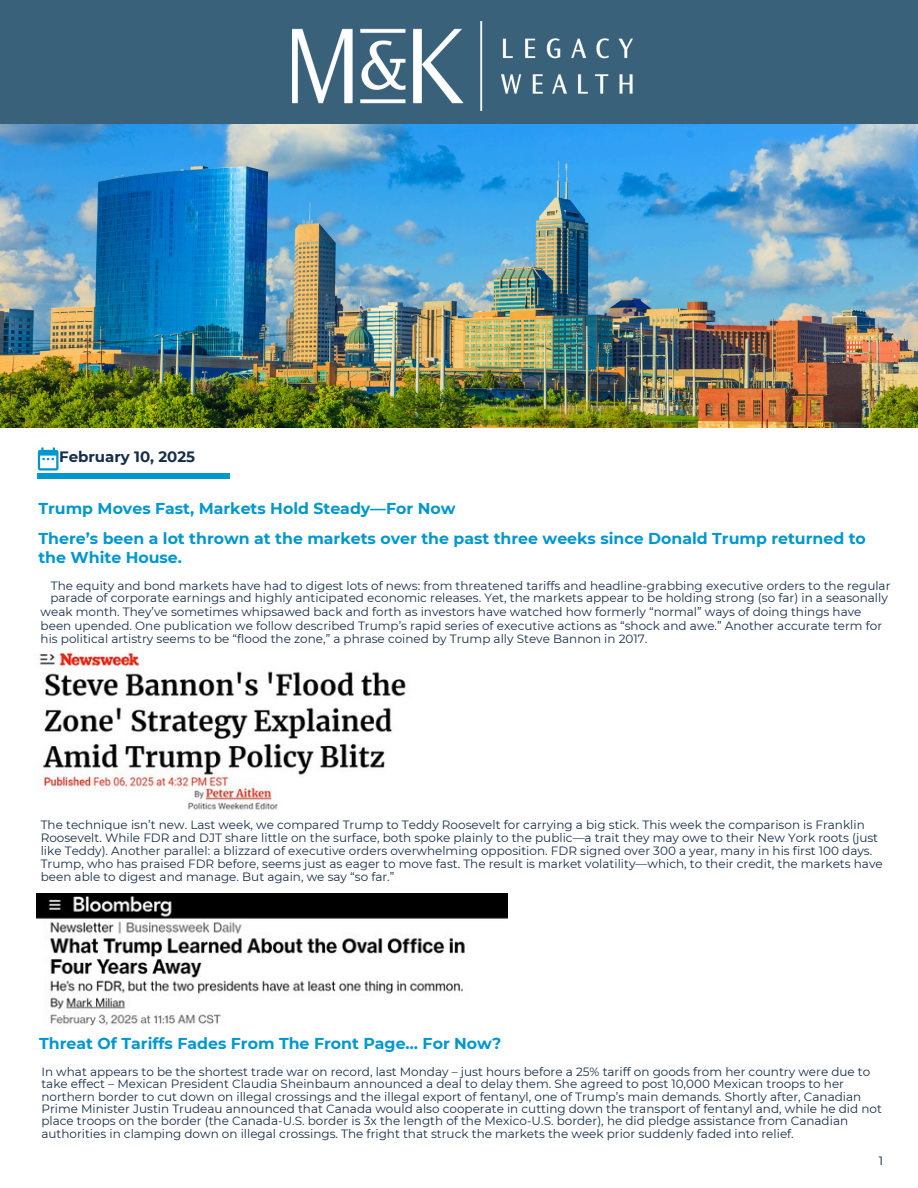
<style>
.page{position:relative;width:918px;height:1188px;background:#fff}
.page>*{position:absolute;margin:0;border:0;box-sizing:border-box;transform-origin:0 0}
.t1{font:700 15.75px/30.3px "Montserrat";color:#0097ce}
.t2{font:700 15px "Montserrat";color:#162d4a}
.t3{font:12px/12.3px "Montserrat";color:#152d4a}
.t4{font:12px "Montserrat";color:#00182f}
</style>
<div class="page">
<svg style="left:38px;top:448px;width:21px;height:23px"></svg>
<hr style="left:38px;top:474px;width:192px;height:4px;background:#0097ce">
<img style="left:39px;top:651px;width:367px;height:159px">
<img style="left:36px;top:893px;width:472px;height:133px">
<div style="left:0;top:0;width:918px;height:332px;background:#3a617a"></div>
<img style="left:292px;top:22px;width:340px;height:89px">
<img style="left:0;top:125px;width:918px;height:303px">
<p class="t2" style="left:59px;top:448px;width:138px">February 10, 2025</p>
<p class="t1" style="left:38px;top:493px;width:829px">Trump Moves Fast, Markets Hold Steady—For Now<br>There’s been a lot thrown at the markets over the past three weeks since Donald Trump returned to</p>
<p class="t1" style="left:38px;top:543px;width:145px">the White House.</p>
<p class="t3" style="left:50px;top:580px;width:842px">The equity and bond markets have had to digest lots of news: from threatened tariffs and headline-grabbing executive orders to the regular parade of corporate earnings and highly anticipated economic releases. Yet, the markets appear to be holding strong (so far) in a seasonally</p>
<p class="t3" style="left:41px;top:606px;width:822px">weak month. They’ve sometimes whipsawed back and forth as investors have watched how formerly “normal” ways of doing things have</p>
<p class="t3" style="left:41px;top:619px;width:843px">been upended. One publication we follow described Trump’s rapid series of executive actions as “shock and awe.” Another accurate term for</p>
<p class="t3" style="left:41px;top:632px;width:608px">his political artistry seems to be “flood the zone,” a phrase coined by Trump ally Steve Bannon in 2017.</p>
<p class="t3" style="left:41px;top:818px;width:826px">The technique isn’t new. Last week, we compared Trump to Teddy Roosevelt for carrying a big stick. This week the comparison is Franklin</p>
<p class="t3" style="left:41px;top:831px;width:839px">Roosevelt. While FDR and DJT share little on the surface, both spoke plainly to the public—a trait they may owe to their New York roots (just</p>
<p class="t3" style="left:41px;top:845px;width:833px">like Teddy). Another parallel: a blizzard of executive orders overwhelming opposition. FDR signed over 300 a year, many in his first 100 days.</p>
<p class="t3" style="left:41px;top:858px;width:844px">Trump, who has praised FDR before, seems just as eager to move fast. The result is market volatility—which, to their credit, the markets have</p>
<p class="t3" style="left:41px;top:871px;width:355px">been able to digest and manage. But again, we say “so far.”</p>
<h1 class="t1" style="left:39px;top:1028px;width:464px">Threat Of Tariffs Fades From The Front Page… For Now?</h1>
<p class="t3" style="left:41px;top:1065px;width:842px">In what appears to be the shortest trade war on record, last Monday – just hours before a 25% tariff on goods from her country were due to take effect – Mexican President Claudia Sheinbaum announced a deal to delay them. She agreed to post 10,000 Mexican troops to her northern border to cut down on illegal crossings and the illegal export of fentanyl, one of Trump’s main demands. Shortly after, Canadian Prime Minister Justin Trudeau announced that Canada would also cooperate in cutting down the transport of fentanyl and, while he did not place troops on the border (the Canada-U.S. border is 3x the length of the Mexico-U.S. border), he did pledge assistance from Canadian authorities in clamping down on illegal crossings. The fright that struck the markets the week prior suddenly faded into relief.</p>
<p class="t4" style="left:879px;top:1153px;width:6px">1</p>
</div>
